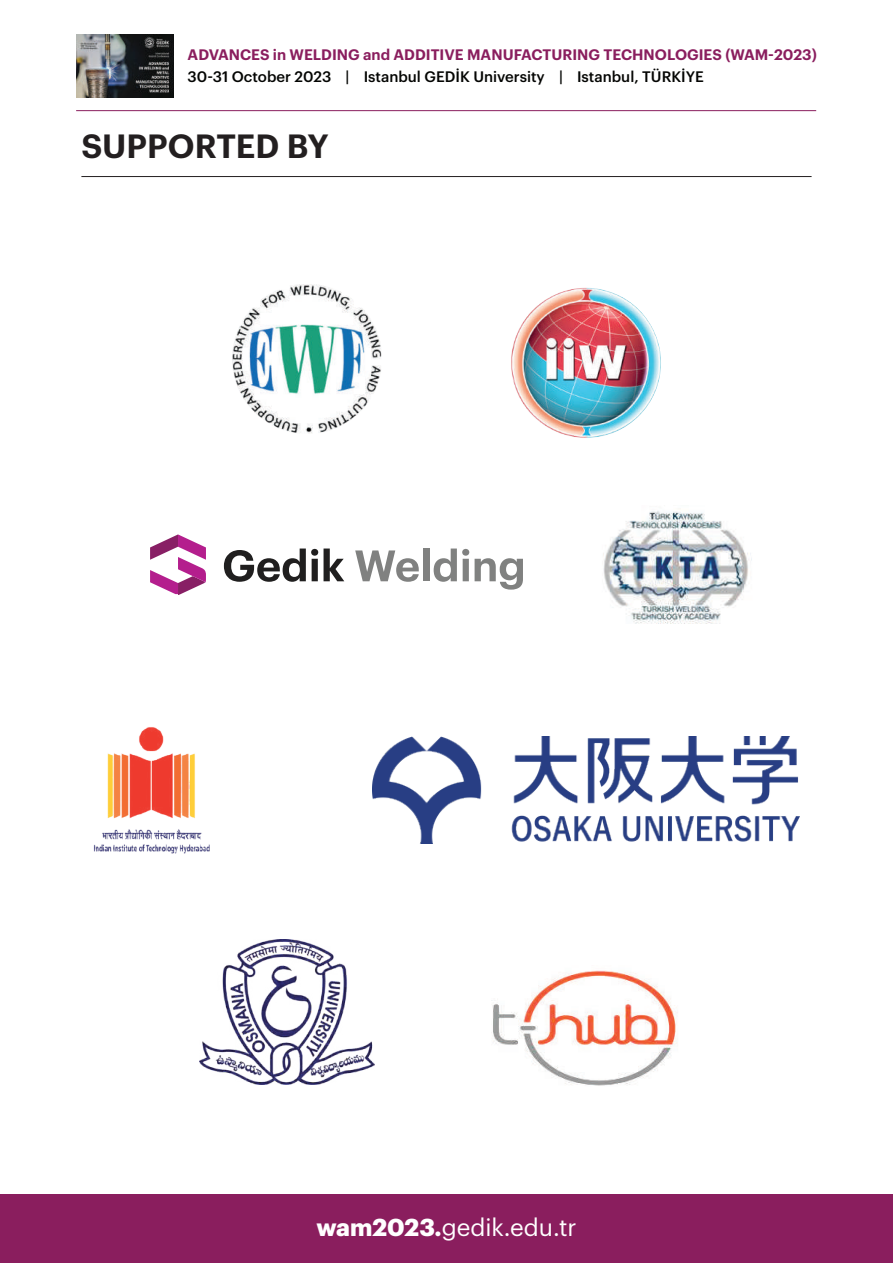
<style>
.page{position:relative;width:893px;height:1263px;background:#fff}
.page>*{position:absolute;margin:0;border:0;box-sizing:border-box;transform-origin:0 0}
.t1{font:600 32.85px "Graphik";color:#231f20}
.t2{font:24px "Graphik";color:#fff}
.t3{font:600 14.85px "Graphik";color:#8a1e5e}
.t4{font:500 14.85px "Graphik";color:#040503}
.s1{font-weight:700}
</style>
<div class="page">
<hr style="left:81px;top:176px;width:731px;height:1px;background:#231f20">
<div style="left:0;top:1194px;width:893px;height:69px;background:#8a1e5e"></div>
<img style="left:511px;top:288px;width:150px;height:150px;border-radius:75px">
<img style="left:232px;top:284px;width:149px;height:150px">
<img style="left:93px;top:727px;width:116px;height:126px">
<img style="left:372px;top:736px;width:427px;height:107px">
<img style="left:200px;top:939px;width:175px;height:145px">
<img style="left:491px;top:970px;width:187px;height:116px">
<img style="left:603px;top:511px;width:149px;height:112px">
<svg style="left:224px;top:548px;width:94px;height:34px"></svg>
<svg style="left:324px;top:548px;width:20px;height:33px"></svg>
<svg style="left:355px;top:550px;width:64px;height:32px"></svg>
<div style="left:423px;top:548px;width:6px;height:33px;background:#808180"></div>
<svg style="left:434px;top:548px;width:35px;height:34px"></svg>
<svg style="left:475px;top:558px;width:48px;height:32px"></svg>
<svg style="left:150px;top:534px;width:56px;height:60px"></svg>
<img style="left:76px;top:35px;width:98px;height:63px">
<hr style="left:76px;top:110px;width:740px;height:1px;background:#8a1e5e">
<p class="t3" style="left:188px;top:43px;width:631px">ADVANCES in WELDING and ADDITIVE MANUFACTURING TECHNOLOGIES (WAM-2023)</p>
<p class="t4" style="left:188px;top:66px;width:518px">30-31 October 2023 | Istanbul GEDİK University | Istanbul, TÜRKİYE</p>
<h1 class="t1" style="left:81px;top:121px;width:249px">SUPPORTED BY</h1>
<h2 class="t2" style="left:316px;top:1209px;width:262px"><span class="s1">wam2023.</span>gedik.edu.tr</h2>
</div>
